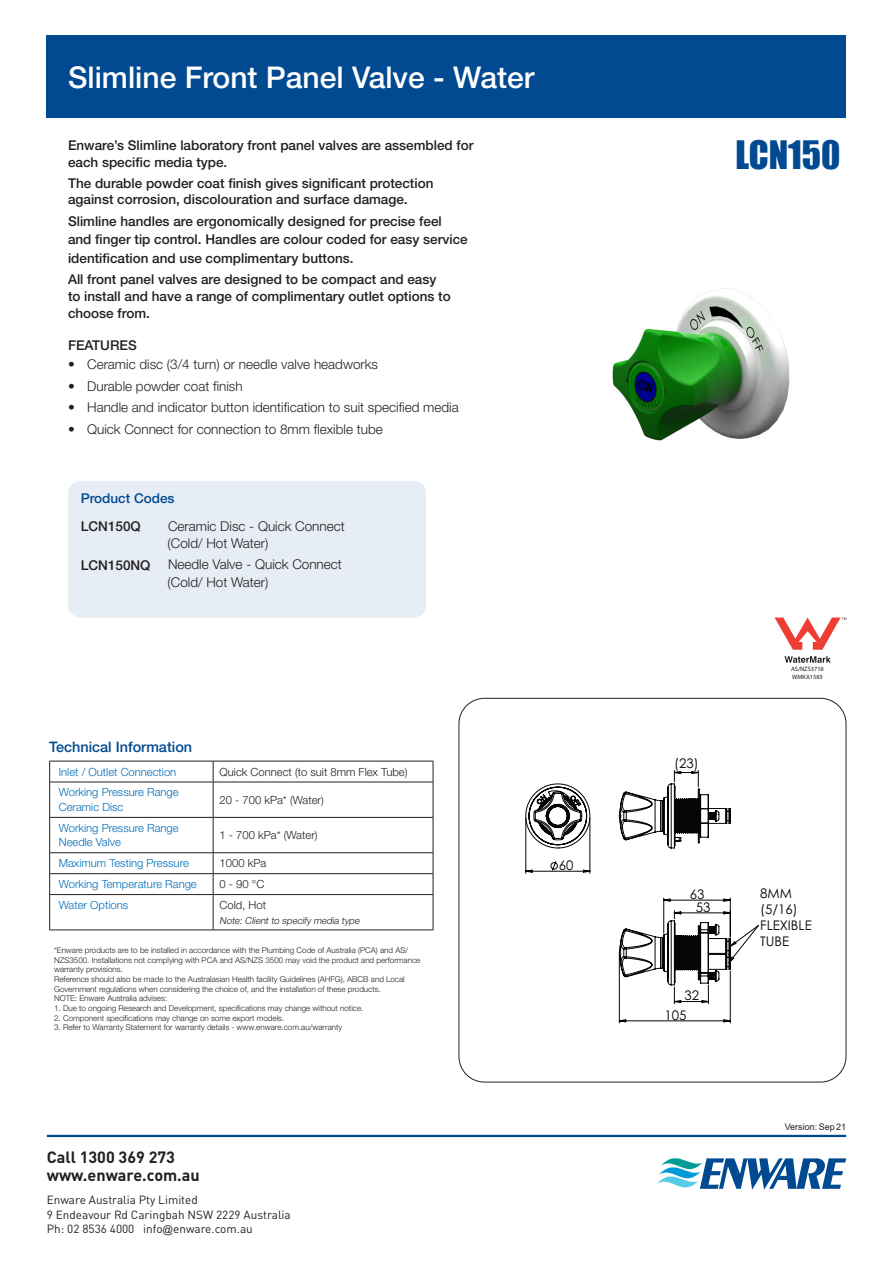
<style>
.page{position:relative;width:893px;height:1263px;background:#fff}
.page>*{position:absolute;margin:0;border:0;box-sizing:border-box;transform-origin:0 0}
.t1{font:36px "Impact";color:#014990}
.t2{font:500 30px "Helvetica Neue LT Std";color:#fff}
.t3{font:700 16.2px/17.7px "DIN Pro";color:#231f20}
.t4{font:500 14.4px "Helvetica Neue LT Std";color:#014990}
.t5{font:500 13.5px/16.2px "Helvetica Neue LT Std";color:#231f20}
.t6{font:300 13.5px/17.2px "Helvetica Neue LT Std";color:#231f20}
.t7{font:500 13.5px "Helvetica Neue LT Std";color:#014990}
.t8{font:13.2px/15.9px "Century Gothic";color:#050504}
.t9{font:11.7px/14.7px "DIN Pro";color:#231f20}
.t10{font:300 11.25px/14.4px "Helvetica Neue LT Std";color:#006eb9}
.t11{font:300 11.25px "Helvetica Neue LT Std";color:#231f20}
.t12{font:italic 300 9.6px "Helvetica Neue LT Std";color:#231f20}
.t13{font:9px "Arial";color:#231f20}
.t14{font:300 8.1px/9.6px "Helvetica Neue LT Std";color:#231f20}
.t15{font:6.3px/7.6px "Myriad Pro";color:#231f20}
.s1{font-family:"Arial";font-size:10.5px}
</style>
<div class="page">
<div style="left:47px;top:35px;width:799px;height:83px;background:#014990"></div>
<hr style="left:47px;top:1135px;width:799px;height:2px;background:#014990">
<svg style="left:656px;top:1158px;width:190px;height:32px"></svg>
<svg style="left:618px;top:770px;width:141px;height:253px"></svg>
<svg style="left:525px;top:783px;width:212px;height:203px"></svg>
<div style="left:68px;top:481px;width:358px;height:136px;background:#e6edf4;border-radius:13px"></div>
<hr style="left:49px;top:761px;width:164px;height:1px;background:#231f20">
<svg style="left:49px;top:761px;width:1px;height:21px"></svg>
<hr style="left:213px;top:761px;width:220px;height:1px;background:#231f20">
<svg style="left:213px;top:761px;width:1px;height:21px"></svg>
<svg style="left:433px;top:761px;width:1px;height:21px"></svg>
<hr style="left:49px;top:782px;width:164px;height:1px;background:#231f20">
<hr style="left:49px;top:782px;width:1px;height:35px;background:#231f20">
<hr style="left:213px;top:782px;width:220px;height:1px;background:#231f20">
<hr style="left:213px;top:782px;width:1px;height:35px;background:#231f20">
<hr style="left:433px;top:782px;width:1px;height:35px;background:#231f20">
<hr style="left:49px;top:817px;width:164px;height:1px;background:#231f20">
<hr style="left:49px;top:817px;width:1px;height:35px;background:#231f20">
<hr style="left:213px;top:817px;width:220px;height:1px;background:#231f20">
<hr style="left:213px;top:817px;width:1px;height:35px;background:#231f20">
<hr style="left:433px;top:817px;width:1px;height:35px;background:#231f20">
<hr style="left:49px;top:852px;width:164px;height:1px;background:#231f20">
<hr style="left:213px;top:852px;width:220px;height:1px;background:#231f20">
<hr style="left:49px;top:873px;width:164px;height:1px;background:#231f20">
<svg style="left:49px;top:853px;width:1px;height:41px"></svg>
<hr style="left:213px;top:873px;width:220px;height:1px;background:#231f20">
<svg style="left:213px;top:853px;width:1px;height:41px"></svg>
<svg style="left:433px;top:853px;width:1px;height:41px"></svg>
<hr style="left:49px;top:894px;width:164px;height:1px;background:#231f20">
<hr style="left:49px;top:895px;width:1px;height:35px;background:#231f20">
<hr style="left:213px;top:894px;width:220px;height:1px;background:#231f20">
<hr style="left:213px;top:895px;width:1px;height:35px;background:#231f20">
<hr style="left:433px;top:895px;width:1px;height:35px;background:#231f20">
<hr style="left:49px;top:930px;width:164px;height:1px;background:#231f20">
<hr style="left:213px;top:930px;width:220px;height:1px;background:#231f20">
<svg style="left:784px;top:656px;width:47px;height:7px"></svg>
<svg style="left:775px;top:617px;width:71px;height:33px"></svg>
<img style="left:612px;top:288px;width:178px;height:153px">
<h2 class="t2" style="left:68px;top:60px;width:468px">Slimline Front Panel Valve - Water</h2>
<h3 class="t5" style="left:68px;top:137px;width:407px">Enware’s Slimline laboratory front panel valves are assembled for each specific media type.</h3>
<h3 class="t5" style="left:68px;top:175px;width:367px">The durable powder coat finish gives significant protection against corrosion, discolouration and surface damage.</h3>
<h3 class="t5" style="left:68px;top:212px;width:401px;line-height:18.3px">Slimline handles are ergonomically designed for precise feel and finger tip control. Handles are colour coded for easy service identification and use complimentary buttons.</h3>
<h3 class="t5" style="left:68px;top:271px;width:384px;line-height:16.8px">All front panel valves are designed to be compact and easy to install and have a range of complimentary outlet options to choose from.</h3>
<h3 class="t5" style="left:68px;top:337px;width:70px">FEATURES</h3>
<h3 class="t6" style="left:68px;top:356px;width:311px">• Ceramic disc (3/4 turn) or needle valve headworks</h3>
<h3 class="t6" style="left:68px;top:377px;width:176px">• Durable powder coat finish</h3>
<h3 class="t6" style="left:68px;top:399px;width:392px">• Handle and indicator button identification to suit specified media</h3>
<h3 class="t6" style="left:68px;top:420px;width:316px">• Quick Connect for connection to 8mm flexible tube</h3>
<h3 class="t7" style="left:81px;top:490px;width:95px">Product Codes</h3>
<h3 class="t5" style="left:81px;top:518px;width:62px">LCN150Q</h3>
<h3 class="t6" style="left:168px;top:517px;width:179px">Ceramic Disc - Quick Connect (Cold/ Hot Water)</h3>
<h3 class="t5" style="left:81px;top:557px;width:71px">LCN150NQ</h3>
<h3 class="t6" style="left:168px;top:556px;width:176px">Needle Valve - Quick Connect (Cold/ Hot Water)</h3>
<h3 class="t4" style="left:49px;top:738px;width:145px">Technical Information</h3>
<h3 class="t10" style="left:59px;top:764px;width:119px">Inlet / Outlet Connection</h3>
<h3 class="t11" style="left:220px;top:765px;width:189px">Quick Connect (to suit 8mm Flex Tube)</h3>
<h3 class="t10" style="left:59px;top:785px;width:121px">Working Pressure Range<br>Ceramic Disc</h3>
<h3 class="t11" style="left:220px;top:793px;width:106px">20 - 700 kPa* (Water)</h3>
<h3 class="t10" style="left:59px;top:820px;width:121px">Working Pressure Range<br>Needle Valve</h3>
<h3 class="t11" style="left:220px;top:828px;width:100px">1 - 700 kPa* (Water)</h3>
<h3 class="t10" style="left:59px;top:856px;width:132px">Maximum Testing Pressure</h3>
<h3 class="t11" style="left:220px;top:856px;width:48px">1000 kPa</h3>
<h3 class="t10" style="left:59px;top:877px;width:140px">Working Temperature Range</h3>
<h3 class="t11" style="left:220px;top:877px;width:46px">0 - 90 °C</h3>
<h3 class="t10" style="left:59px;top:897px;width:71px">Water Options</h3>
<h3 class="t11" style="left:220px;top:898px;width:48px">Cold, Hot</h3>
<p class="t12" style="left:220px;top:914px;width:143px">Note: Client to specify media type</p>
<p class="t14" style="left:54px;top:945px;width:368px">*Enware products are to be installed in accordance with the Plumbing Code of Australia (PCA) and AS/ NZS3500. Installations not complying with PCA and AS/NZS 3500 may void the product and performance warranty provisions.<br>Reference should also be made to the Australasian Health facility Guidelines (AHFG), ABCB and Local Government regulations when considering the choice of, and the installation of these products.<br>NOTE: Enware Australia advises:</p>
<p class="t14" style="left:54px;top:1003px;width:311px">1. Due to ongoing Research and Development, specifications may change without notice.</p>
<p class="t14" style="left:54px;top:1013px;width:232px">2. Component specifications may change on some export models.</p>
<p class="t14" style="left:54px;top:1022px;width:290px">3. Refer to Warranty Statement for warranty details - www.enware.com.au/warranty</p>
<h3 class="t3" style="left:47px;top:1147px;width:155px">Call 1300 369 273 www.enware.com.au</h3>
<h3 class="t9" style="left:47px;top:1191px;width:245px">Enware Australia Pty Limited<br>9 Endeavour Rd Caringbah NSW 2229 Australia<br>Ph: 02 8536 4000 info<span class="s1">@</span>enware.com.au</h3>
<h3 class="t8" style="left:559px;top:857px;width:16px">60</h3>
<h1 class="t1" style="left:736px;top:127px;width:106px">LCN150</h1>
<h3 class="t8" style="left:674px;top:755px;width:26px">(23)</h3>
<h3 class="t8" style="left:690px;top:886px;width:16px">63</h3>
<h3 class="t8" style="left:696px;top:899px;width:16px">53</h3>
<h3 class="t8" style="left:685px;top:987px;width:16px">32</h3>
<h3 class="t8" style="left:664px;top:1006px;width:23px">105</h3>
<p class="t15" style="left:791px;top:665px;width:34px">AS/NZS3718<br>WMKA1583</p>
<h3 class="t8" style="left:760px;top:885px;width:53px">8MM (5/16)<br>FLEXIBLE<br>TUBE</h3>
<p class="t13" style="left:785px;top:1120px;width:63px">Version: Sep 21</p>
</div>
